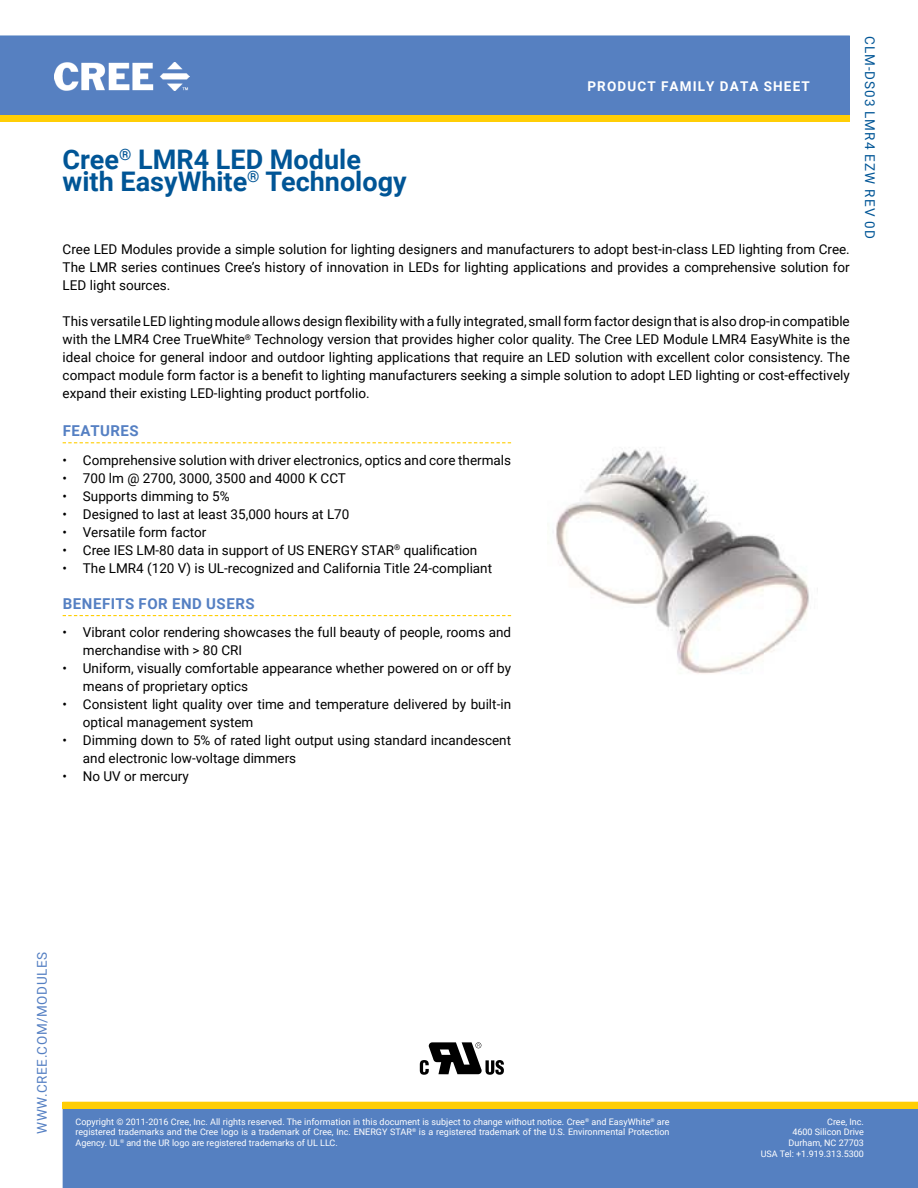
<style>
.page{position:relative;width:918px;height:1188px;background:#fff}
.page>*{position:absolute;margin:0;border:0;box-sizing:border-box;transform-origin:0 0}
.t1{font:700 27px/22.5px "Roboto";color:#005596}
.t2{font:700 15px "Roboto";letter-spacing:.035em;color:#5580c3}
.t3{font:13.5px/18px "Roboto";color:#000}
.t4{font:700 13.5px "Roboto";letter-spacing:.085em;color:#fff}
.t5{font:13.5px "Roboto";letter-spacing:.045em;color:#5580c3}
.t6{font:13.5px "Roboto";letter-spacing:.085em;color:#005596}
.t7{font:9px/10.8px "Roboto";color:#fff;text-align:justify}
</style>
<div class="page">
<img style="left:556px;top:447px;width:253px;height:227px">
<div style="left:63px;top:1108px;width:855px;height:80px;background:#5580c1"></div>
<div style="left:0;top:36px;width:850px;height:79px;background:#5680c1"></div>
<hr style="left:0;top:35px;width:850px;height:2px;background:#5381c2">
<img style="left:55px;top:62px;width:134px;height:29px">
<div style="left:0;top:115px;width:850px;height:7px;background:#ffce06"></div>
<div style="left:63px;top:1102px;width:855px;height:6px;background:#ffce06"></div>
<svg style="left:63px;top:442px;width:448px;height:1px"></svg>
<svg style="left:63px;top:615px;width:448px;height:1px"></svg>
<svg style="left:420px;top:1042px;width:84px;height:33px"></svg>
<h1 class="t1" style="left:63px;top:147px;width:346px">CREE<sup>®</sup> LMR4 LED MODULE<br>WITH EASYWHITE<sup>®</sup> TECHNOLOGY</h1>
<p class="t4" style="left:587px;top:77px;width:224px">PRODUCT FAMILY DATA SHEET</p>
<p class="t3" style="left:63px;top:240px;width:789px;text-align:justify">Cree LED Modules provide a simple solution for lighting designers and manufacturers to adopt best-in-class LED lighting from Cree.<br>The LMR series continues Cree’s history of innovation in LEDs for lighting applications and provides a comprehensive solution for LED light sources.</p>
<p class="t3" style="left:63px;top:312px;width:789px;text-align:justify">This versatile LED lighting module allows design flexibility with a fully integrated, small form factor design that is also drop-in compatible with the LMR4 Cree TrueWhite<sup>®</sup> Technology version that provides higher color quality. The Cree LED Module LMR4 EasyWhite is the ideal choice for general indoor and outdoor lighting applications that require an LED solution with excellent color consistency. The compact module form factor is a benefit to lighting manufacturers seeking a simple solution to adopt LED lighting or cost-effectively expand their existing LED-lighting product portfolio.</p>
<p class="t2" style="left:63px;top:420px;width:77px">FEATURES</p>
<p class="t3" style="left:63px;top:450px;width:450px">• Comprehensive solution with driver electronics, optics and core thermals</p>
<p class="t3" style="left:63px;top:468px;width:285px">• 700 lm @ 2700, 3000, 3500 and 4000 K CCT</p>
<p class="t3" style="left:63px;top:486px;width:169px">• Supports dimming to 5%</p>
<p class="t3" style="left:63px;top:504px;width:288px">• Designed to last at least 35,000 hours at L70</p>
<p class="t3" style="left:63px;top:522px;width:145px">• Versatile form factor</p>
<p class="t3" style="left:63px;top:540px;width:416px">• Cree IES LM-80 data in support of US ENERGY STAR<sup>®</sup> qualification</p>
<p class="t3" style="left:63px;top:558px;width:431px">• The LMR4 (120 V) is UL-recognized and California Title 24-compliant</p>
<p class="t2" style="left:63px;top:593px;width:193px">BENEFITS FOR END USERS</p>
<p class="t3" style="left:83px;top:623px;width:430px;text-indent:-20px">• Vibrant color rendering showcases the full beauty of people, rooms and merchandise with &gt; 80 CRI</p>
<p class="t3" style="left:83px;top:659px;width:430px;text-indent:-20px">• Uniform, visually comfortable appearance whether powered on or off by means of proprietary optics</p>
<p class="t3" style="left:83px;top:695px;width:430px;text-indent:-20px">• Consistent light quality over time and temperature delivered by built-in optical management system</p>
<p class="t3" style="left:83px;top:731px;width:430px;text-indent:-20px">• Dimming down to 5% of rated light output using standard incandescent and electronic low-voltage dimmers</p>
<p class="t3" style="left:63px;top:767px;width:128px">• No UV or mercury</p>
<p class="t6" style="left:879px;top:36px;width:204px;rotate:90deg">CLM-DS03 LMR4 EZW Rev 0D</p>
<p class="t5" style="left:33px;top:1134px;width:182px;rotate:-90deg">www.cree.com/modules</p>
<p class="t7" style="left:76px;top:1116px;width:596px">Copyright © 2011-2016 Cree, Inc. All rights reserved. The information in this document is subject to change without notice. Cree<sup>®</sup> and EasyWhite<sup>®</sup> are registered trademarks and the Cree logo is a trademark of Cree, Inc. ENERGY STAR<sup>®</sup> is a registered trademark of the U.S. Environmental Protection Agency. UL<sup>®</sup> and the UR logo are registered trademarks of UL LLC.</p>
<p class="t7" style="left:761px;top:1116px;width:105px;text-align:right">Cree, Inc.<br>4600 Silicon Drive<br>Durham, NC 27703<br>USA Tel: +1.919.313.5300</p>
</div>
